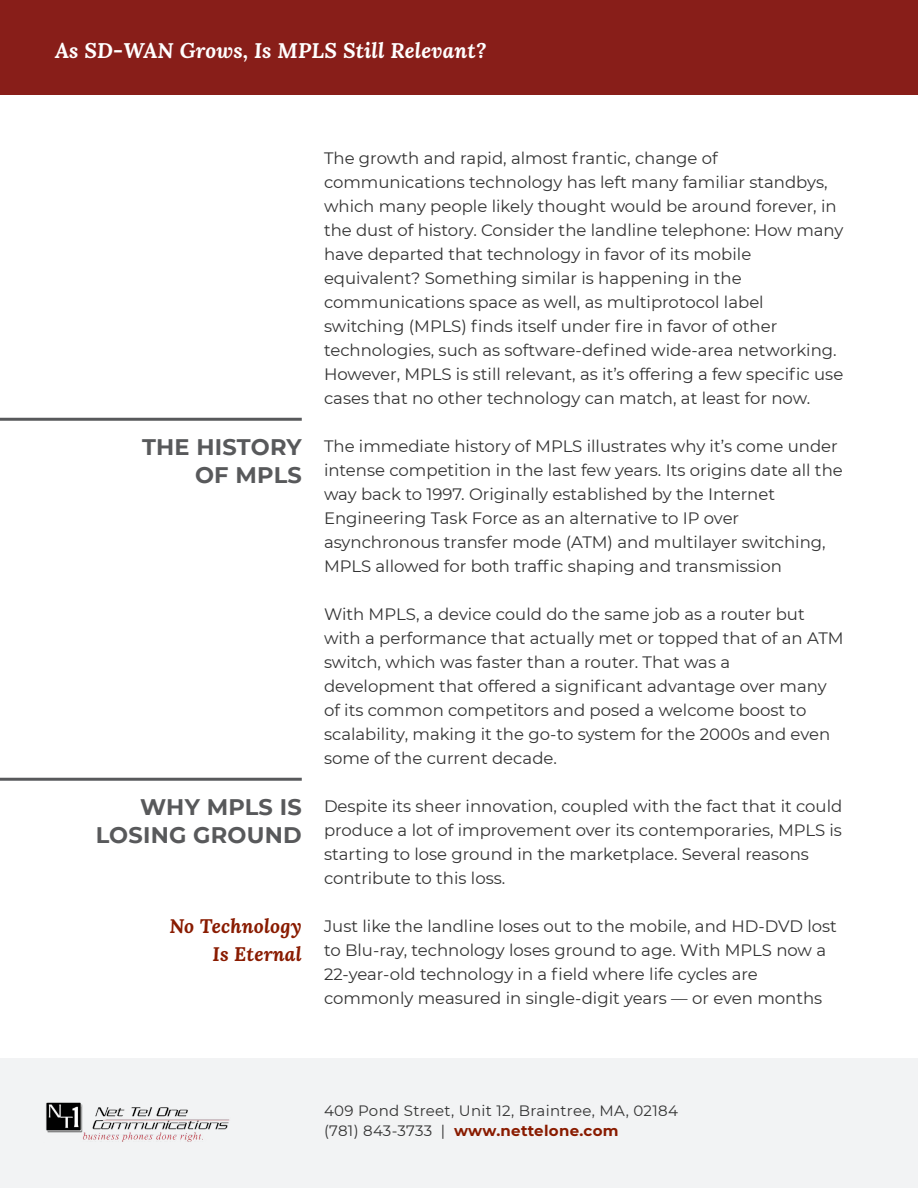
<style>
.page{position:relative;width:918px;height:1188px;background:#fff}
.page>*{position:absolute;margin:0;border:0;box-sizing:border-box;transform-origin:0 0}
.t1{font:700 22.5px/28.5px "Montserrat";letter-spacing:.01em;color:#58595b;text-align:right}
.t2{font:italic 700 21px "Lora";letter-spacing:.01em;color:#fff}
.t3{font:italic 700 19.5px/28.5px "Lora";letter-spacing:.01em;color:#891b00;text-align:right}
.t4{font:16.5px/24px "Montserrat";color:#333}
.t5{font:15px/19.5px "Montserrat";letter-spacing:.02em;color:#333}
.s1{font-weight:700;color:#891b00}
</style>
<div class="page">
<div style="left:0;top:0;width:918px;height:94px;background:#881e19"></div>
<div style="left:0;top:1058px;width:918px;height:130px;background:#f2f3f4"></div>
<img style="left:46px;top:1102px;width:184px;height:40px">
<hr style="left:0;top:418px;width:302px;height:3px;background:#58595b">
<hr style="left:0;top:778px;width:302px;height:3px;background:#58595b">
<p class="t2" style="left:55px;top:36px;width:433px">As SD-WAN Grows, Is MPLS Still Relevant?</p>
<p class="t1" style="left:142px;top:431px;width:161px">THE HISTORY<br>OF MPLS</p>
<p class="t1" style="left:96px;top:791px;width:208px">WHY MPLS IS<br>LOSING GROUND</p>
<p class="t3" style="left:169px;top:911px;width:134px">No Technology<br>Is Eternal</p>
<p class="t4" style="left:324px;top:145px;width:521px">The growth and rapid, almost frantic, change of communications technology has left many familiar standbys, which many people likely thought would be around forever, in the dust of history. Consider the landline telephone: How many have departed that technology in favor of its mobile equivalent? Something similar is happening in the communications space as well, as multiprotocol label switching (MPLS) finds itself under fire in favor of other technologies, such as software-defined wide-area networking.<br>However, MPLS is still relevant, as it’s offering a few specific use cases that no other technology can match, at least for now.</p>
<p class="t4" style="left:324px;top:433px;width:520px">The immediate history of MPLS illustrates why it’s come under intense competition in the last few years. Its origins date all the way back to 1997. Originally established by the Internet Engineering Task Force as an alternative to IP over asynchronous transfer mode (ATM) and multilayer switching, MPLS allowed for both traffic shaping and transmission</p>
<p class="t4" style="left:324px;top:601px;width:521px">With MPLS, a device could do the same job as a router but with a performance that actually met or topped that of an ATM switch, which was faster than a router. That was a development that offered a significant advantage over many of its common competitors and posed a welcome boost to scalability, making it the go-to system for the 2000s and even some of the current decade.</p>
<p class="t4" style="left:324px;top:793px;width:520px">Despite its sheer innovation, coupled with the fact that it could produce a lot of improvement over its contemporaries, MPLS is starting to lose ground in the marketplace. Several reasons contribute to this loss.</p>
<p class="t4" style="left:324px;top:913px;width:514px">Just like the landline loses out to the mobile, and HD-DVD lost to Blu-ray, technology loses ground to age. With MPLS now a 22-year-old technology in a field where life cycles are commonly measured in single-digit years — or even months</p>
<p class="t5" style="left:324px;top:1101px;width:355px">409 Pond Street, Unit 12, Braintree, MA, 02184 (781) 843-3733 | <span class="s1">www.nettelone.com</span></p>
</div>
